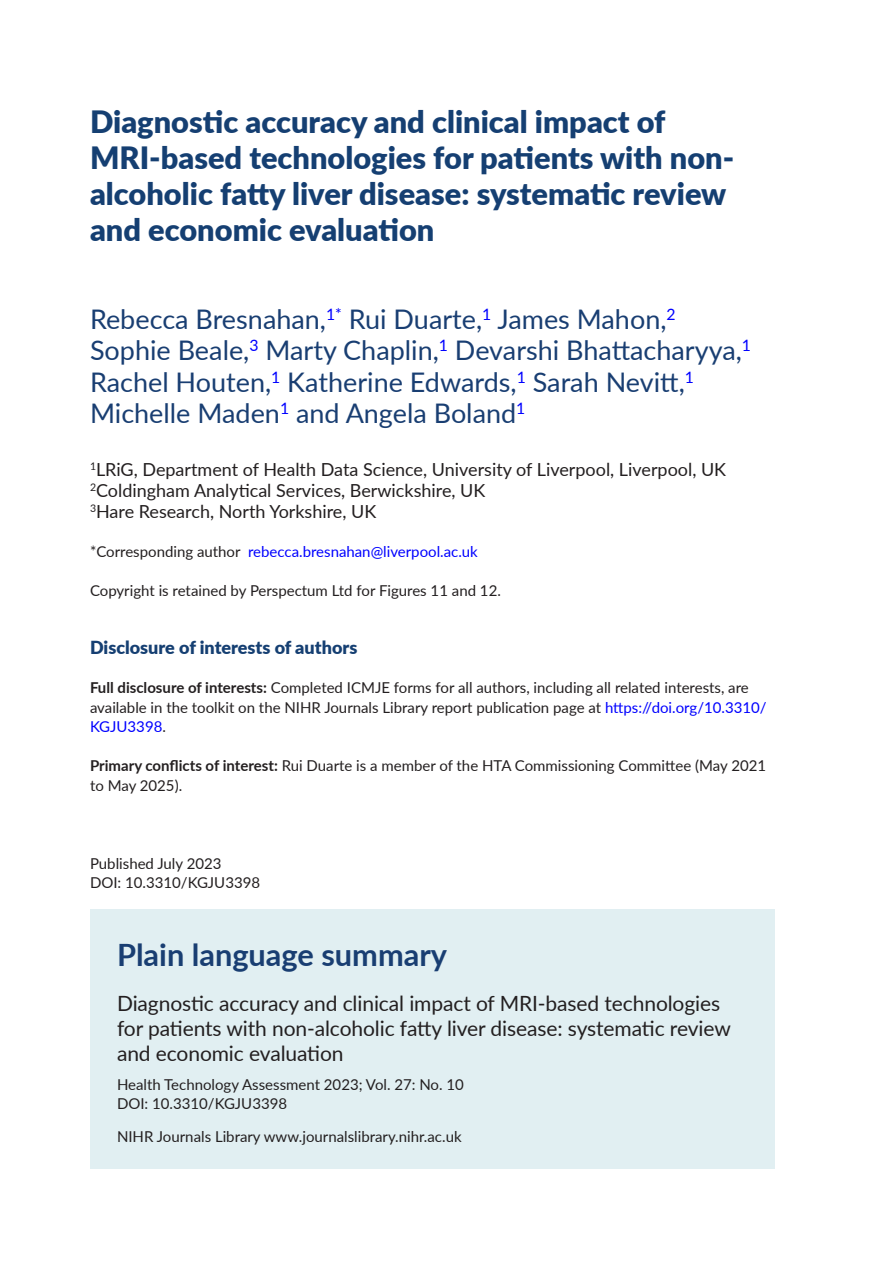
<style>
.page{position:relative;width:893px;height:1263px;background:#fff}
.page>*{position:absolute;margin:0;border:0;box-sizing:border-box;transform-origin:0 0}
.t1{font:900 30.75px/36px "Lato";color:#153f72}
.t2{font:700 30.75px "Lato";color:#193e72}
.t3{font:27px/31.5px "Lato";color:#193e72}
.t4{font:21px/25.2px "Lato";letter-spacing:-.005em;color:#231f20}
.t5{font:18px/21px "Lato";color:#231f20}
.t6{font:900 18px "Lato";color:#153f72}
.t7{font:15px/19.5px "Lato";color:#231f20}
.t8{font:15px "Lato";color:#00f}
.s1{color:#231f20}
.s2{font-weight:700}
.s3{color:#00f}
</style>
<div class="page">
<div style="left:90px;top:909px;width:684px;height:260px;background:#e1eff2"></div>
<h1 class="t1" style="left:90px;top:102px;width:646px">Diagnostic accuracy and clinical impact of MRI-based technologies for patients with non&shy;alcoholic fatty liver disease: systematic review and economic evaluation</h1>
<h2 class="t3" style="left:90px;top:302px;width:663px">Rebecca Bresnahan,<sup>1*</sup> Rui Duarte,<sup>1</sup> James Mahon,<sup>2<br></sup>Sophie Beale,<sup>3</sup> Marty Chaplin,<sup>1</sup> Devarshi Bhattacharyya,<sup>1<br></sup>Rachel Houten,<sup>1</sup> Katherine Edwards,<sup>1</sup> Sarah Nevitt,<sup>1<br></sup>Michelle Maden<sup>1</sup> and Angela Boland<sup>1</sup></h2>
<p class="t5" style="left:90px;top:458px;width:638px"><sup>1</sup>LRiG, Department of Health Data Science, University of Liverpool, Liverpool, UK<br><sup>2</sup>Coldingham Analytical Services, Berwickshire, UK<br><sup>3</sup>Hare Research, North Yorkshire, UK</p>
<p class="t8" style="left:90px;top:540px;width:389px"><span class="s1">*Corresponding author</span> rebecca.bresnahan@liverpool.ac.uk</p>
<p class="t7" style="left:90px;top:580px;width:412px">Copyright is retained by Perspectum Ltd for Figures 11 and 12.</p>
<p class="t6" style="left:90px;top:634px;width:269px">Disclosure of interests of authors</p>
<p class="t7" style="left:90px;top:677px;width:678px"><span class="s2">Full disclosure of interests:</span> Completed ICMJE forms for all authors, including all related interests, are available in the toolkit on the NIHR Journals Library report publication page at <span class="s3">https://doi.org/10.3310/<br>KGJU3398</span>.</p>
<p class="t7" style="left:90px;top:755px;width:678px"><span class="s2">Primary conflicts of interest:</span> Rui Duarte is a member of the HTA Commissioning Committee (May 2021 to May 2025).</p>
<p class="t7" style="left:90px;top:853px;width:172px">Published July 2023<br>DOI: 10.3310/KGJU3398</p>
<h1 class="t2" style="left:117px;top:932px;width:332px">Plain language summary</h1>
<h3 class="t4" style="left:117px;top:990px;width:615px">Diagnostic accuracy and clinical impact of MRI-based technologies for patients with non-alcoholic fatty liver disease: systematic review and economic evaluation</h3>
<p class="t7" style="left:117px;top:1074px;width:348px">Health Technology Assessment 2023; Vol. 27: No. 10<br>DOI: 10.3310/KGJU3398</p>
<p class="t7" style="left:117px;top:1126px;width:346px">NIHR Journals Library www.journalslibrary.nihr.ac.uk</p>
</div>
